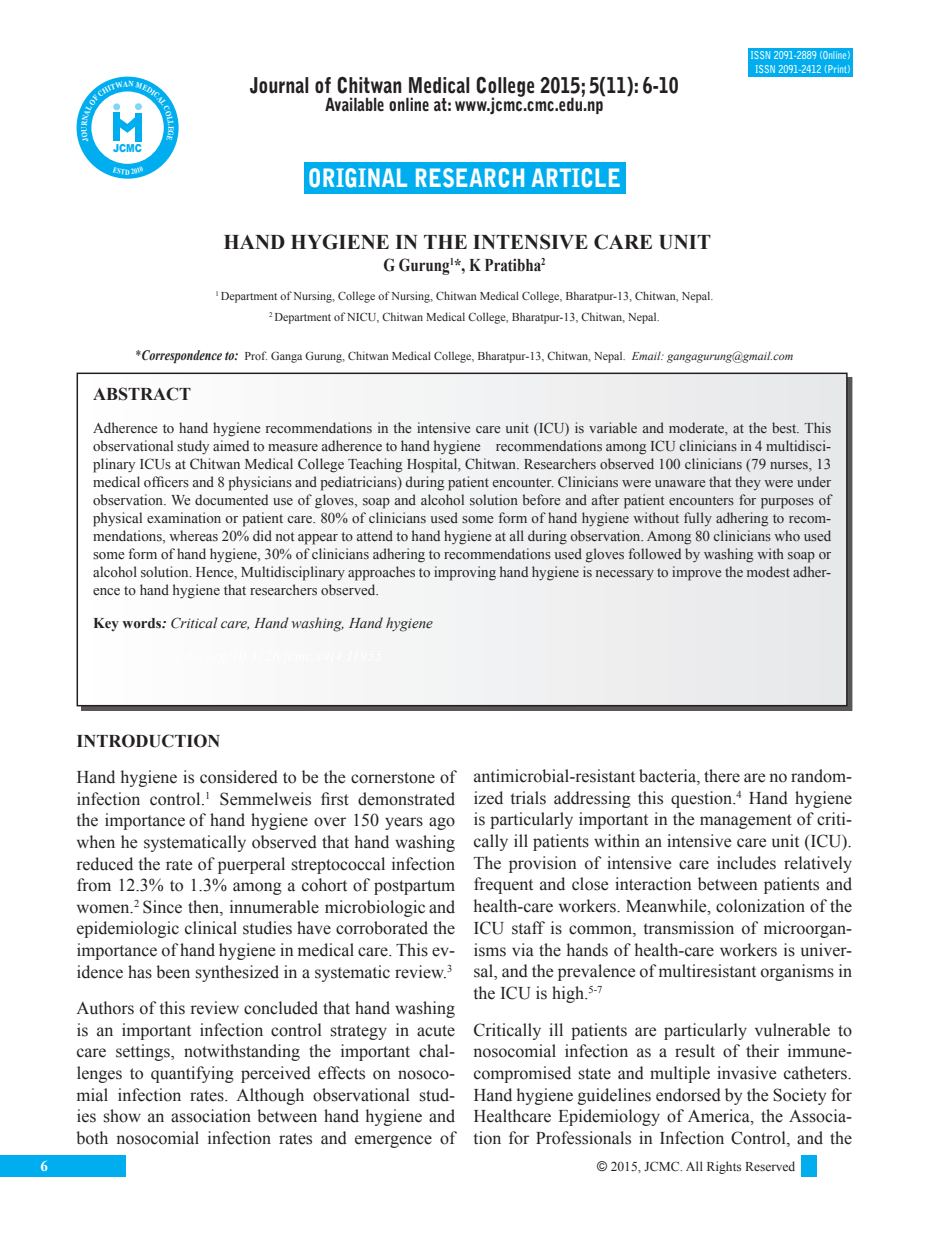
<style>
.page{position:relative;width:929px;height:1253px;background:#fff}
.page>*{position:absolute;margin:0;border:0;box-sizing:border-box;transform-origin:0 0}
.t1{font:900 25.2px "Bell Gothic Std";color:#fff;scale:.83 1}
.t2{font:900 21.6px "Bell Gothic Std";color:#231f20;scale:.83 1}
.t3{font:700 21px "Times New Roman";color:#231f20}
.t4{font:18px/21.6px "Times New Roman";color:#231f20;text-align:justify}
.t5{font:900 18px "Bell Gothic Std";color:#231f20;scale:.83 1}
.t6{font:700 18px "Times New Roman";color:#231f20}
.t7{font:700 18px "Times New Roman";color:#231f20;scale:.83 1}
.t8{font:15px/18px "Times New Roman";color:#231f20;text-align:justify}
.t9{font:italic 15px "Times New Roman";color:#231f20}
.t10{font:700 15px "Times New Roman";color:#fff}
.t11{font:13.5px "Times New Roman";color:#231f20}
.t12{font:12px/21.6px "Times New Roman";color:#231f20;text-align:center}
.t13{font:900 10.95px "Arial";color:#00aeef;scale:.83 1}
.t14{font:700 10.8px/13.5px "Bell Gothic Std";color:#fff;text-align:center;scale:.83 1}
.t15{font:700 7.8px "Times New Roman";color:#fff;scale:.83 1}
.s1{font-size:14.4px}
.s2{font-weight:700;font-style:italic;font-size:14.4px}
.s3{font-style:italic}
.s4{font-weight:700;font-style:normal}
.s5{font-weight:700}
.s6{font-family:"Arial"}
</style>
<div class="page">
<div style="left:801px;top:1155px;width:15px;height:21px;background:#00aeef"></div>
<div style="left:0;top:1155px;width:126px;height:21px;background:#00aeef"></div>
<div style="left:81px;top:377px;width:771px;height:334px;background:#231f20;opacity:.75"></div>
<div style="left:77px;top:373px;width:770px;height:333px;background:#f2f3f4"></div>
<div style="left:77px;top:373px;width:770px;height:333px;border:2px solid #231f20"></div>
<div style="left:304px;top:162px;width:321px;height:31px;background:#00aeef"></div>
<div style="left:748px;top:48px;width:104px;height:29px;background:#00aeef"></div>
<div style="left:77px;top:77px;width:102px;height:102px;background:#00aeef;border-radius:50%"></div>
<div style="left:91px;top:91px;width:73px;height:73px;background:#fff;border-radius:50%"></div>
<svg style="left:81px;top:81px;width:93px;height:61px"></svg>
<p class="t13" style="left:113px;top:140px;width:36px">JCMC</p>
<p class="t15" style="left:125px;top:166px;width:7px">D</p>
<p class="t2" style="left:250px;top:73px;width:518px">Journal of Chitwan Medical College 2015; 5(11): 6-10</p>
<p class="t5" style="left:325px;top:94px;width:337px">Available online at: www.jcmc.cmc.edu.np</p>
<p class="t1" style="left:308px;top:163px;width:379px">ORIGINAL RESEARCH ARTICLE</p>
<p class="t14" style="left:750px;top:49px;width:122px">ISSN 2091-2889 (Online)<br>ISSN 2091-2412 (Print)</p>
<p class="t3" style="left:224px;top:227px;width:489px">HAND HYGIENE IN THE INTENSIVE CARE UNIT</p>
<p class="t7" style="left:383px;top:252px;width:197px">G Gurung<sup>1</sup>*, K Pratibha<sup>2</sup></p>
<p class="t12" style="left:215px;top:285px;width:499px"><sup>1</sup> Department of Nursing, College of Nursing, Chitwan Medical College, Bharatpur-13, Chitwan, Nepal.<br><sup>2</sup> Department of NICU, Chitwan Medical College, Bharatpur-13, Chitwan, Nepal.</p>
<p class="t12" style="left:136px;top:345px;width:659px"><span class="s1">*</span><span class="s2">Correspondence to:</span> Prof. Ganga Gurung, Chitwan Medical College, Bharatpur-13, Chitwan, Nepal. <span class="s3">Email: gangagurung@gmail.com</span></p>
<p class="t6" style="left:93px;top:381px;width:100px">ABSTRACT</p>
<p class="t8" style="left:93px;top:418px;width:740px">Adherence to hand hygiene recommendations in the intensive care unit (ICU) is variable and moderate, at the best. This observational study aimed to measure adherence to hand hygiene recommendations among ICU clinicians in 4 multidisci&shy;plinary ICUs at Chitwan Medical College Teaching Hospital, Chitwan. Researchers observed 100 clinicians (79 nurses, 13 medical officers and 8 physicians and pediatricians) during patient encounter. Clinicians were unaware that they were under observation. We documented use of gloves, soap and alcohol solution before and after patient encounters for purposes of physical examination or patient care. 80% of clinicians used some form of hand hygiene without fully adhering to recom&shy;mendations, whereas 20% did not appear to attend to hand hygiene at all during observation. Among 80 clinicians who used some form of hand hygiene, 30% of clinicians adhering to recommendations used gloves followed by washing with soap or alcohol solution. Hence, Multidisciplinary approaches to improving hand hygiene is necessary to improve the modest adher&shy;ence to hand hygiene that researchers observed.</p>
<p class="t9" style="left:93px;top:612px;width:341px"><span class="s4">Key words</span><span class="s5">:</span> Critical care, Hand washing, Hand hygiene</p>
<p class="t6" style="left:77px;top:727px;width:145px">INTRODUCTION</p>
<p class="t4" style="left:77px;top:766px;width:380px">Hand hygiene is considered to be the cornerstone of infection control.<sup>1</sup> Semmelweis first demonstrated the importance of hand hygiene over 150 years ago when he systematically observed that hand washing reduced the rate of puerperal streptococcal infection from 12.3% to 1.3% among a cohort of postpartum women.<sup>2</sup> Since then, innumerable microbiologic and epidemiologic clinical studies have corroborated the importance of hand hygiene in medical care. This ev&shy;idence has been synthesized in a systematic review.<sup>3</sup></p>
<p class="t4" style="left:77px;top:997px;width:380px">Authors of this review concluded that hand washing is an important infection control strategy in acute care settings, notwithstanding the important chal&shy;lenges to quantifying perceived effects on nosoco&shy;mial infection rates. Although observational stud&shy;ies show an association between hand hygiene and both nosocomial infection rates and emergence of</p>
<p class="t4" style="left:473px;top:764px;width:380px">antimicrobial‑resistant bacteria, there are no random&shy;ized trials addressing this question.<sup>4</sup> Hand hygiene is particularly important in the management of criti&shy;cally ill patients within an intensive care unit (ICU).<br>The provision of intensive care includes relatively frequent and close interaction between patients and health‑care workers. Meanwhile, colonization of the ICU staff is common, transmission of microorgan&shy;isms via the hands of health‑care workers is univer&shy;sal, and the prevalence of multiresistant organisms in the ICU is high.<sup>5-7</sup></p>
<p class="t4" style="left:473px;top:1018px;width:380px">Critically ill patients are particularly vulnerable to nosocomial infection as a result of their immune&shy;compromised state and multiple invasive catheters.<br>Hand hygiene guidelines endorsed by the Society for Healthcare Epidemiology of America, the Associa&shy;tion for Professionals in Infection Control, and the</p>
<p class="t10" style="left:41px;top:1155px;width:9px">6</p>
<p class="t11" style="left:597px;top:1157px;width:200px"><span class="s6">©</span> 2015, JCMC. All Rights Reserved</p>
</div>
